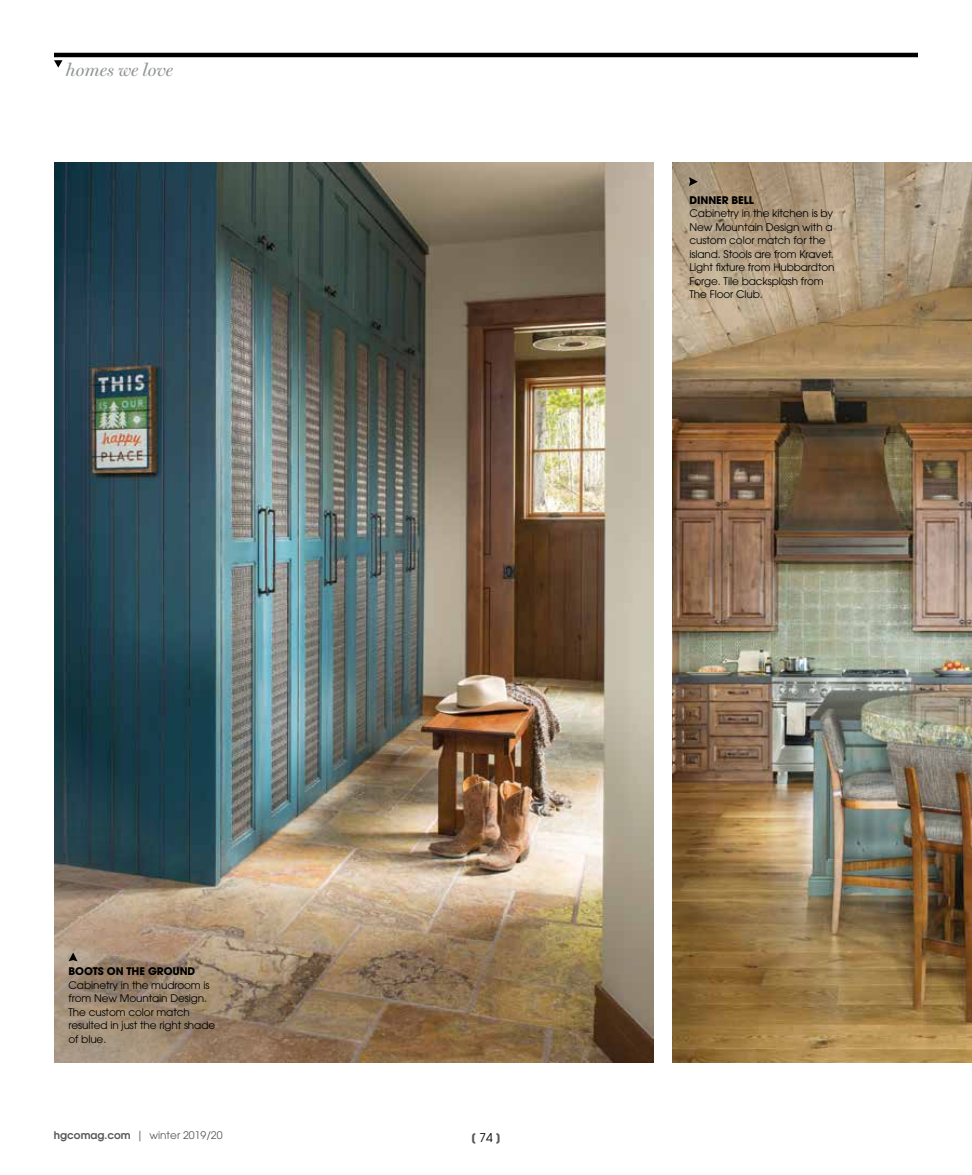
<style>
.page{position:relative;width:972px;height:1175px;background:#fff}
.page>*{position:absolute;margin:0;border:0;box-sizing:border-box;transform-origin:0 0}
.t1{font:italic 18px "Miller Display";color:#909594}
.t2{font:10.5px/13.5px "ITC Avant Garde Std";letter-spacing:-.01em;color:#000}
.t3{font:700 10.5px "ITC Avant Garde Std";letter-spacing:-.01em;color:#000}
.t4{font:10.5px "ITC Avant Garde Std";color:#58595b}
.t5{font:700 10.5px "ITC Avant Garde Std";color:#58595b}
.s1{font-weight:600}
.s2{font-weight:400;font-size:12px;color:#000}
</style>
<div class="page">
<img style="left:673px;top:163px;width:299px;height:899px">
<img style="left:54px;top:163px;width:600px;height:899px">
<hr style="left:54px;top:53px;width:864px;height:4px;background:#000">
<svg style="left:54px;top:60px;width:9px;height:8px"></svg>
<svg style="left:69px;top:952px;width:9px;height:9px"></svg>
<svg style="left:689px;top:177px;width:9px;height:9px"></svg>
<h1 class="t1" style="left:66px;top:60px;width:109px">homes we love</h1>
<p class="t3" style="left:690px;top:193px;width:66px">DINNER BELL</p>
<p class="t2" style="left:690px;top:206px;width:147px">Cabinetry in the kitchen is by<br>New Mountain Design with a custom color match for the island. Stools are from Kravet.<br>Light fixture from Hubbardton<br>Forge. Tile backsplash from<br>The Floor Club.</p>
<p class="t3" style="left:69px;top:964px;width:128px">BOOTS ON THE GROUND</p>
<p class="t2" style="left:69px;top:978px;width:148px">Cabinetry in the mudroom is from New Mountain Design.<br>The custom color match resulted in just the right shade of blue.</p>
<p class="t4" style="left:54px;top:1128px;width:170px"><span class="s1">hgcomag.com</span> | winter 2019/20</p>
<p class="t5" style="left:471px;top:1130px;width:31px">[<span class="s2">74</span>]</p>
</div>
